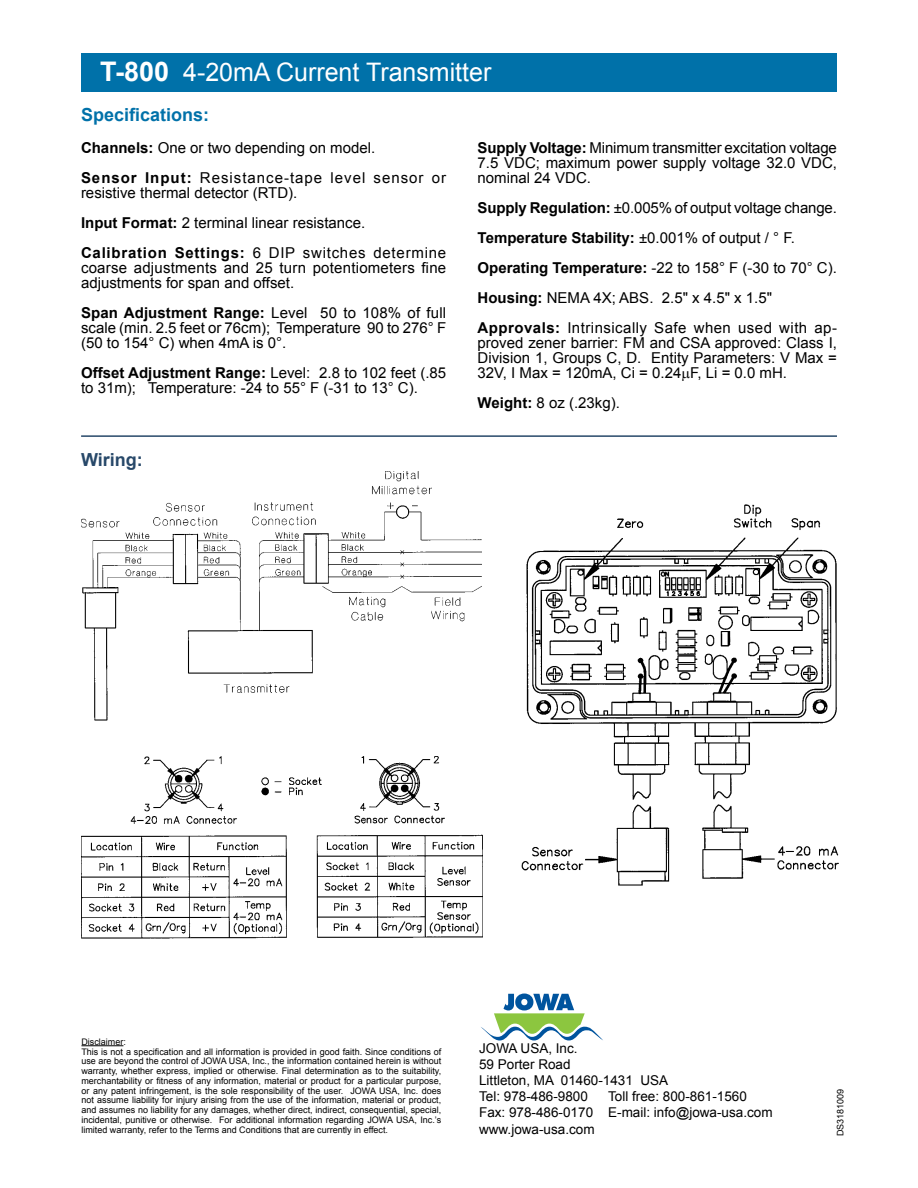
<style>
.page{position:relative;width:918px;height:1188px;background:#fff}
.page>*{position:absolute;margin:0;border:0;box-sizing:border-box;transform-origin:0 0}
.t1{font:25.5px "Arial";color:#fff}
.t2{font:700 18px "Arial";color:#0071a9}
.t3{font:700 18px "Arial";color:#274869}
.t4{font:15px/15px "Arial";color:#000}
.t5{font:15px/30px "Arial";letter-spacing:.065em;color:#000}
.t6{font:13.5px/16.2px "Arial";color:#000}
.t7{font:9px/9.8px "Arial";color:#000}
.s1{font-weight:700;font-size:27px}
.s2{font-weight:700}
</style>
<div class="page">
<div style="left:81px;top:53px;width:756px;height:38px;background:#0071a9"></div>
<svg style="left:481px;top:994px;width:122px;height:47px"></svg>
<hr style="left:81px;top:1045px;width:42px;height:1px;background:#000">
<hr style="left:81px;top:435px;width:756px;height:2px;background:#274869">
<img style="left:81px;top:471px;width:401px;height:249px">
<img style="left:81px;top:756px;width:402px;height:182px">
<img style="left:522px;top:505px;width:317px;height:380px">
<h1 class="t1" style="left:100px;top:55px;width:393px"><span class="s1">T-800</span> 4-20mA Current Transmitter</h1>
<p class="t2" style="left:81px;top:103px;width:130px">Specifications:</p>
<p class="t5" style="left:81px;top:133px;width:367px"><span class="s2">Channels:</span> One or two depending on model.<br><span class="s2">Sensor Input:</span> Resistance-tape level sensor or</p>
<p class="t4" style="left:81px;top:178px;width:367px;line-height:30px">resistive thermal detector (RTD).<br><span class="s2">Input Format:</span> 2 terminal linear resistance.<br><span class="s2">Calibration Settings:</span> 6 DIP switches determine</p>
<p class="t4" style="left:81px;top:261px;width:367px">coarse adjustments and 25 turn potentiometers fine adjustments for span and offset.</p>
<p class="t4" style="left:81px;top:306px;width:367px;text-align:justify"><span class="s2">Span Adjustment Range:</span> Level 50 to 108% of full scale (min. 2.5 feet or 76cm); Temperature 90 to 276° F (50 to 154° C) when 4mA is 0°.</p>
<p class="t4" style="left:81px;top:366px;width:367px"><span class="s2">Offset Adjustment Range:</span> Level: 2.8 to 102 feet (.85 to 31m); Temperature: -24 to 55° F (-31 to 13° C).</p>
<p class="t3" style="left:81px;top:448px;width:63px">Wiring:</p>
<p class="t4" style="left:478px;top:141px;width:361px;text-align:justify"><span class="s2">Supply Voltage:</span> Minimum transmitter excitation voltage 7.5 VDC; maximum power supply voltage 32.0 VDC, nominal 24 VDC.</p>
<p class="t4" style="left:478px;top:193px;width:361px;line-height:30px"><span class="s2">Supply Regulation:</span> ±0.005% of output voltage change.<br><span class="s2">Temperature Stability:</span> ±0.001% of output / ° F.<br><span class="s2">Operating Temperature:</span> -22 to 158° F (-30 to 70° C).<br><span class="s2">Housing:</span> NEMA 4X; ABS. 2.5" x 4.5" x 1.5" <span class="s2">Approvals:</span> Intrinsically Safe when used with ap-</p>
<p class="t4" style="left:478px;top:336px;width:361px;text-align:justify">proved zener barrier: FM and CSA approved: Class I, Division 1, Groups C, D. Entity Parameters: V Max = 32V, I Max = 120mA, Ci = 0.24 F, Li = 0.0 mH.</p>
<p class="t4" style="left:478px;top:396px;width:144px"><span class="s2">Weight:</span> 8 oz (.23kg).</p>
<p class="t7" style="left:81px;top:1037px;width:361px">Disclaimer:<br>This is not a specification and all information is provided in good faith. Since conditions of use are beyond the control of JOWA USA, Inc., the information contained herein is without warranty, whether express, implied or otherwise. Final determination as to the suitability, merchantability or fitness of any information, material or product for a particular purpose, or any patent infringement, is the sole responsibility of the user. JOWA USA, Inc. does not assume liability for injury arising from the use of the information, material or product, and assumes no liability for any damages, whether direct, indirect, consequential, special, incidental, punitive or otherwise. For additional information regarding JOWA USA, Inc.’s limited warranty, refer to the Terms and Conditions that are currently in effect.</p>
<p class="t6" style="left:479px;top:1040px;width:191px">JOWA USA, Inc.<br>59 Porter Road<br>Littleton, MA 01460-1431 USA<br>Tel: 978-486-9800</p>
<p class="t6" style="left:479px;top:1089px;width:295px;text-indent:129px">Toll free: 800-861-1560<br>Fax: 978-486-0170 E-mail: info@jowa-usa.com www.jowa-usa.com</p>
<p class="t7" style="left:836px;top:1136px;width:49px;rotate:-90deg">DS3181009</p>
</div>
